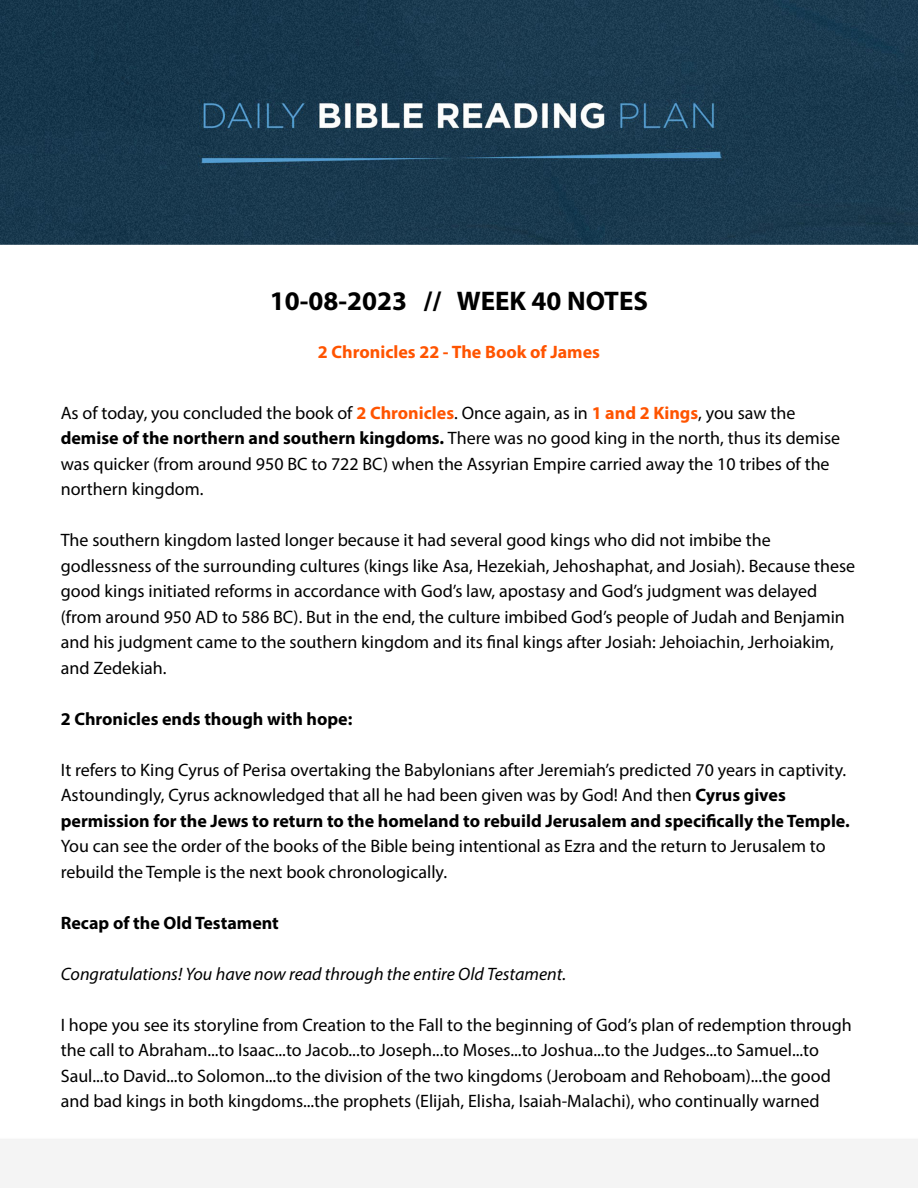
<style>
.page{position:relative;width:918px;height:1188px;background:#fff}
.page>*{position:absolute;margin:0;border:0;box-sizing:border-box;transform-origin:0 0}
.t1{font:700 27px "Myriad Pro";color:#000}
.t2{font:18px/25.5px "Myriad Pro";color:#000}
.t3{font:italic 18px "Myriad Pro";color:#000}
.t4{font:700 18px "Myriad Pro";color:#000}
.t5{font:700 18px "Myriad Pro";color:#ff5400}
.s1{font-weight:700;color:#ff5400}
.s2{font-weight:700}
</style>
<div class="page">
<img style="left:0;top:0;width:918px;height:1188px">
<p class="t1" style="left:270px;top:283px;width:380px">10-08-2023 // WEEK 40 NOTES</p>
<p class="t5" style="left:318px;top:341px;width:284px">2 Chronicles 22 - The Book of James</p>
<p class="t2" style="left:61px;top:399px;width:781px">As of today, you concluded the book of <span class="s1">2 Chronicles</span>. Once again, as in <span class="s1">1 and 2 Kings</span>, you saw the <span class="s2">demise of the northern and southern kingdoms.</span> There was no good king in the north, thus its demise was quicker (from around 950 BC to 722 BC) when the Assyrian Empire carried away the 10 tribes of the northern kingdom.</p>
<p class="t2" style="left:61px;top:527px;width:796px">The southern kingdom lasted longer because it had several good kings who did not imbibe the godlessness of the surrounding cultures (kings like Asa, Hezekiah, Jehoshaphat, and Josiah). Because these good kings initiated reforms in accordance with God’s law, apostasy and God’s judgment was delayed (from around 950 AD to 586 BC). But in the end, the culture imbibed God’s people of Judah and Benjamin and his judgment came to the southern kingdom and its final kings after Josiah: Jehoiachin, Jerhoiakim, and Zedekiah.</p>
<p class="t4" style="left:61px;top:707px;width:293px">2 Chronicles ends though with hope:</p>
<p class="t2" style="left:61px;top:756px;width:791px">It refers to King Cyrus of Perisa overtaking the Babylonians after Jeremiah’s predicted 70 years in captivity.<br>Astoundingly, Cyrus acknowledged that all he had been given was by God! And then <span class="s2">Cyrus gives permission for the Jews to return to the homeland to rebuild Jerusalem and specifically the Temple.<br></span>You can see the order of the books of the Bible being intentional as Ezra and the return to Jerusalem to rebuild the Temple is the next book chronologically.</p>
<p class="t4" style="left:61px;top:911px;width:220px">Recap of the Old Testament</p>
<p class="t3" style="left:61px;top:962px;width:507px">Congratulations! You have now read through the entire Old Testament.</p>
<p class="t2" style="left:61px;top:1011px;width:792px">I hope you see its storyline from Creation to the Fall to the beginning of God’s plan of redemption through the call to Abraham...to Isaac...to Jacob...to Joseph...to Moses...to Joshua...to the Judges...to Samuel...to Saul...to David...to Solomon...to the division of the two kingdoms (Jeroboam and Rehoboam)...the good and bad kings in both kingdoms...the prophets (Elijah, Elisha, Isaiah-Malachi), who continually warned</p>
</div>
